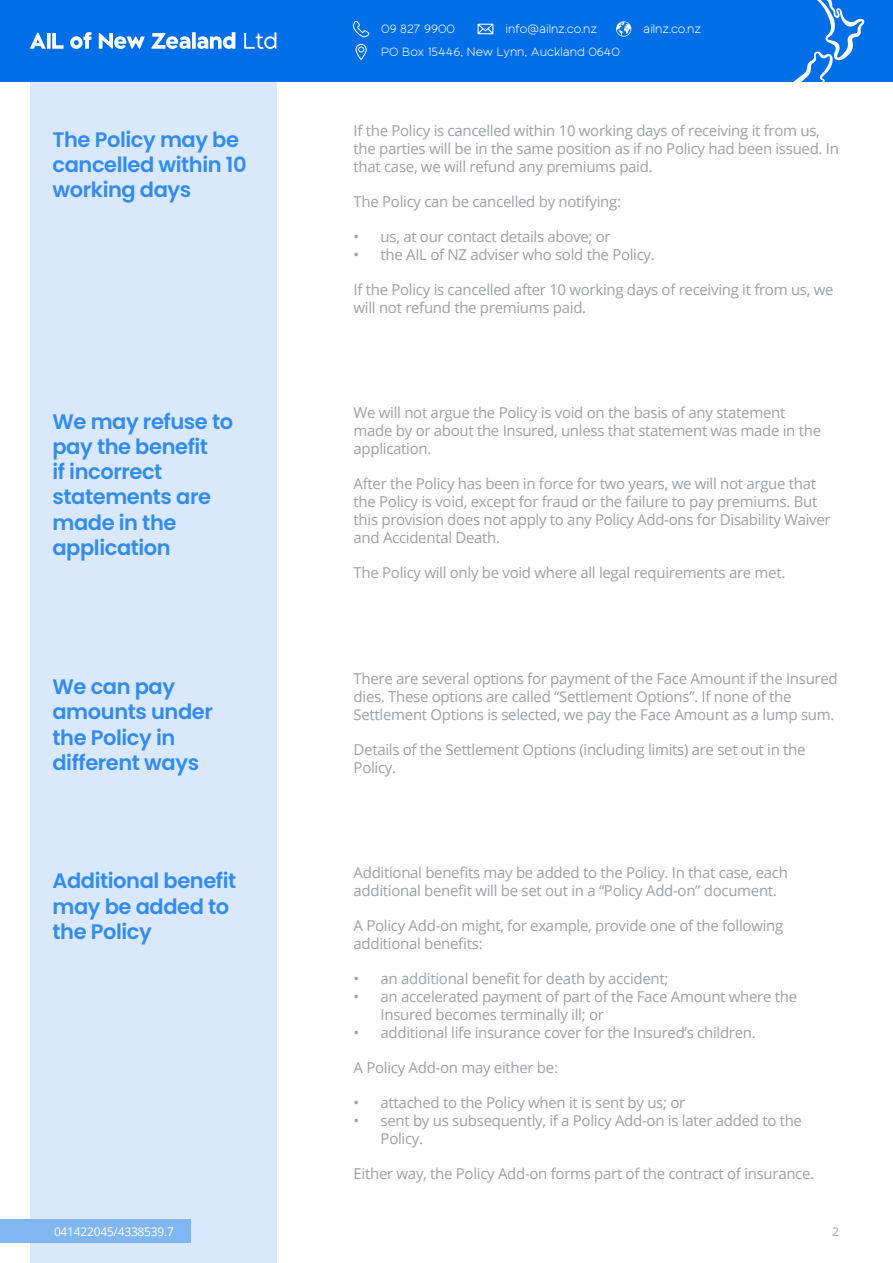
<style>
.page{position:relative;width:893px;height:1263px;background:#fff}
.page>*{position:absolute;margin:0;border:0;box-sizing:border-box;transform-origin:0 0}
.t1{font:600 21px/25.2px "Poppins";letter-spacing:-.02em;color:#338beb}
.t2{font:15px/18px "Open Sans";letter-spacing:-.02em;color:#9d9fa2}
.t3{font:300 12.3px "Black Sans";letter-spacing:-.01em;color:#fff}
.t4{font:12px "Open Sans";letter-spacing:-.02em;color:#fff}
.t5{font:12px "Open Sans";color:#9d9fa2}
</style>
<div class="page">
<div style="left:30px;top:81px;width:246px;height:1182px;background:#d9e9fb"></div>
<div style="left:0;top:1219px;width:190px;height:24px;background:#80b6f2"></div>
<div style="left:0;top:0;width:893px;height:81px;background:#006ee6"></div>
<svg style="left:777px;top:0;width:88px;height:82px"></svg>
<svg style="left:30px;top:33px;width:16px;height:16px"></svg>
<svg style="left:47px;top:33px;width:4px;height:16px"></svg>
<svg style="left:52px;top:33px;width:12px;height:16px"></svg>
<svg style="left:70px;top:32px;width:22px;height:17px"></svg>
<svg style="left:99px;top:33px;width:46px;height:16px"></svg>
<svg style="left:151px;top:33px;width:39px;height:16px"></svg>
<svg style="left:192px;top:32px;width:4px;height:17px"></svg>
<svg style="left:197px;top:32px;width:38px;height:17px"></svg>
<svg style="left:244px;top:32px;width:32px;height:17px"></svg>
<svg style="left:353px;top:20px;width:16px;height:18px"></svg>
<svg style="left:478px;top:24px;width:15px;height:10px"></svg>
<svg style="left:616px;top:21px;width:15px;height:16px"></svg>
<svg style="left:356px;top:44px;width:11px;height:16px"></svg>
<p class="t3" style="left:381px;top:21px;width:75px">09 827 9900</p>
<p class="t3" style="left:505px;top:21px;width:93px">info@ailnz.co.nz</p>
<p class="t3" style="left:643px;top:21px;width:60px">ailnz.co.nz</p>
<p class="t3" style="left:381px;top:45px;width:240px">PO Box 15446, New Lynn, Auckland 0640</p>
<p class="t1" style="left:52px;top:127px;width:196px">The Policy may be cancelled within 10 working days</p>
<p class="t2" style="left:354px;top:121px;width:487px">If the Policy is cancelled within 10 working days of receiving it from us, the parties will be in the same position as if no Policy had been issued. In that case, we will refund any premiums paid.</p>
<p class="t2" style="left:354px;top:192px;width:269px">The Policy can be cancelled by notifying:</p>
<p class="t2" style="left:354px;top:227px;width:259px">• us, at our contact details above; or</p>
<p class="t2" style="left:354px;top:245px;width:303px">• the AIL of NZ adviser who sold the Policy.</p>
<p class="t2" style="left:354px;top:280px;width:481px">If the Policy is cancelled after 10 working days of receiving it from us, we will not refund the premiums paid.</p>
<p class="t1" style="left:52px;top:409px;width:182px">We may refuse to pay the benefit<br>if incorrect statements are made in the application</p>
<p class="t2" style="left:354px;top:403px;width:469px">We will not argue the Policy is void on the basis of any statement made by or about the Insured, unless that statement was made in the application.</p>
<p class="t2" style="left:354px;top:474px;width:479px">After the Policy has been in force for two years, we will not argue that the Policy is void, except for fraud or the failure to pay premiums. But this provision does not apply to any Policy Add-ons for Disability Waiver and Accidental Death.</p>
<p class="t2" style="left:354px;top:563px;width:433px">The Policy will only be void where all legal requirements are met.</p>
<p class="t1" style="left:52px;top:674px;width:162px">We can pay amounts under the Policy in different ways</p>
<p class="t2" style="left:354px;top:669px;width:486px">There are several options for payment of the Face Amount if the Insured dies. These options are called “Settlement Options”. If none of the<br>Settlement Options is selected, we pay the Face Amount as a lump sum.</p>
<p class="t2" style="left:354px;top:740px;width:453px">Details of the Settlement Options (including limits) are set out in the<br>Policy.</p>
<p class="t1" style="left:52px;top:869px;width:185px">Additional benefit may be added to the Policy</p>
<p class="t2" style="left:354px;top:863px;width:436px">Additional benefits may be added to the Policy. In that case, each additional benefit will be set out in a “Policy Add-on” document.</p>
<p class="t2" style="left:354px;top:916px;width:431px">A Policy Add-on might, for example, provide one of the following additional benefits:</p>
<p class="t2" style="left:354px;top:969px;width:316px">• an additional benefit for death by accident;</p>
<p class="t2" style="left:381px;top:987px;width:418px;text-indent:-27px">• an accelerated payment of part of the Face Amount where the<br>Insured becomes terminally ill; or</p>
<p class="t2" style="left:354px;top:1023px;width:404px">• additional life insurance cover for the Insured’s children.</p>
<p class="t2" style="left:354px;top:1058px;width:206px">A Policy Add-on may either be:</p>
<p class="t2" style="left:354px;top:1093px;width:333px">• attached to the Policy when it is sent by us; or</p>
<p class="t2" style="left:381px;top:1111px;width:423px;text-indent:-27px">• sent by us subsequently, if a Policy Add-on is later added to the<br>Policy.</p>
<p class="t2" style="left:354px;top:1164px;width:462px">Either way, the Policy Add-on forms part of the contract of insurance.</p>
<p class="t4" style="left:54px;top:1223px;width:121px">041422045/4338539.7</p>
<p class="t5" style="left:832px;top:1223px;width:8px">2</p>
</div>
